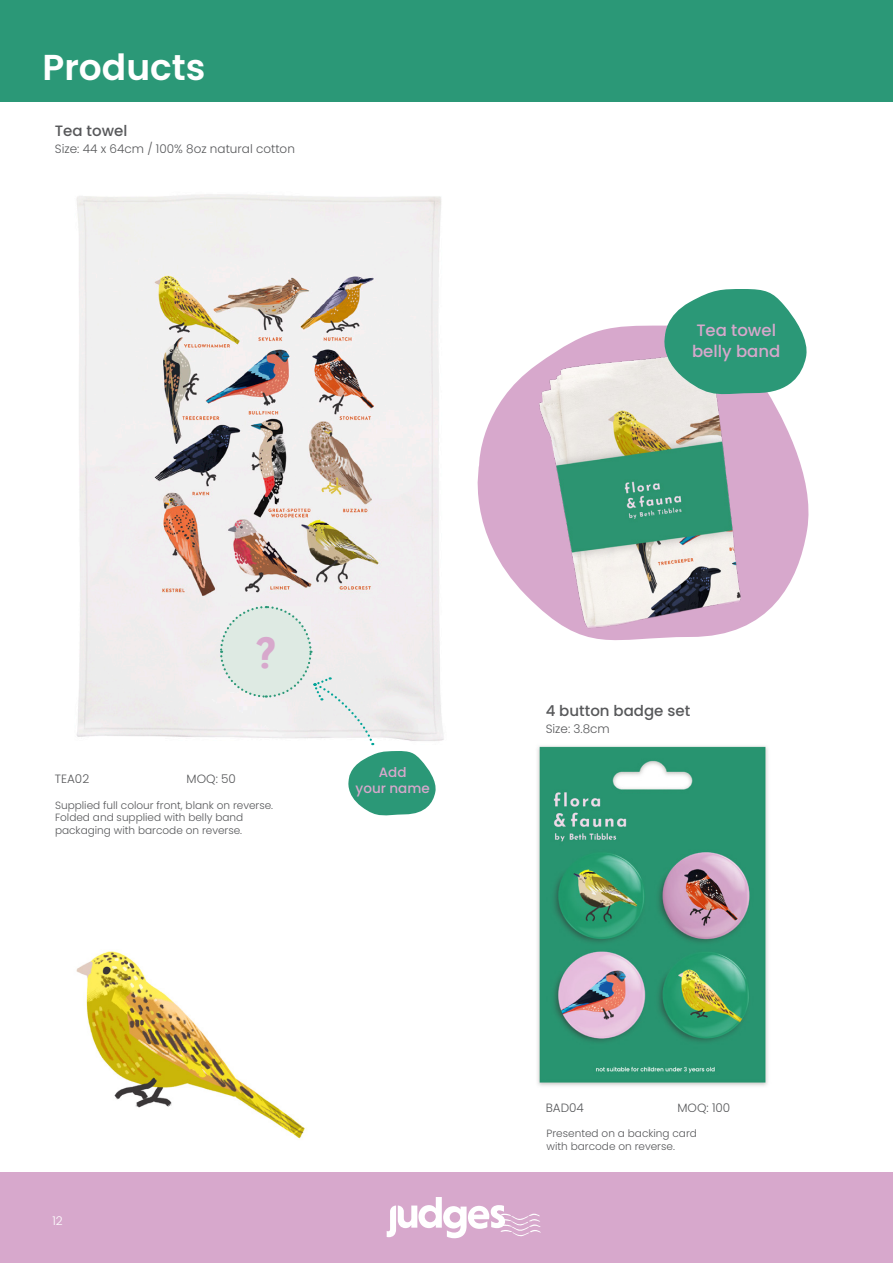
<style>
.page{position:relative;width:893px;height:1263px;background:#fff}
.page>*{position:absolute;margin:0;border:0;box-sizing:border-box;transform-origin:0 0}
.t1{font:700 42px "Josefin Sans";color:#d7a8cc}
.t2{font:600 36px "Poppins";color:#fff}
.t3{font:500 16.5px "Poppins";color:#d7a8cc}
.Product_Title{font:500 15px "Poppins";color:#57585a}
.t4{font:500 13.5px "Poppins";color:#d7a8cc}
.Product_Dims{font:300 12px "Poppins";color:#57585a}
.Product_Details{font:300 12px "Poppins";color:#57585a}
.t5{font:300 12px "Poppins";color:#fff}
.Product_Details-2{font:300 10.5px/12.6px "Poppins";color:#57585a}
</style>
<div class="page">
<div style="left:0;top:1172px;width:893px;height:91px;background:#d7a8cc"></div>
<svg style="left:387px;top:1197px;width:154px;height:41px"></svg>
<div style="left:0;top:0;width:893px;height:102px;background:#2b9877"></div>
<svg style="left:477px;top:326px;width:332px;height:315px;fill:#d7a8cc"></svg>
<img style="left:518px;top:349px;width:244px;height:290px">
<svg style="left:659px;top:289px;width:150px;height:111px"></svg>
<img style="left:537px;top:746px;width:231px;height:340px">
<img style="left:76px;top:194px;width:368px;height:552px">
<img style="left:76px;top:951px;width:229px;height:188px">
<svg style="left:348px;top:751px;width:88px;height:65px"></svg>
<svg style="left:219px;top:605px;width:155px;height:140px"></svg>
<p class="t2" style="left:43px;top:47px;width:164px">Products</p>
<p class="Product_Title" style="left:55px;top:122px;width:74px">Tea towel</p>
<p class="Product_Dims" style="left:55px;top:142px;width:242px">Size: 44 x 64cm / 100% 8oz natural cotton</p>
<p class="t1" style="left:256px;top:615px;width:21px">?</p>
<p class="Product_Details" style="left:55px;top:772px;width:36px">TEA02</p>
<p class="Product_Details" style="left:187px;top:772px;width:51px">MOQ: 50</p>
<p class="Product_Details-2" style="left:55px;top:799px;width:220px">Supplied full colour front, blank on reverse.</p>
<p class="Product_Details-2" style="left:55px;top:811px;width:190px">Folded and supplied with belly band</p>
<p class="Product_Details-2" style="left:55px;top:824px;width:189px">packaging with barcode on reverse.</p>
<p class="t4" style="left:379px;top:764px;width:29px">Add</p>
<p class="t4" style="left:356px;top:781px;width:76px">your name</p>
<p class="t5" style="left:52px;top:1214px;width:12px">12</p>
<p class="t3" style="left:696px;top:321px;width:81px">Tea towel</p>
<p class="t3" style="left:692px;top:342px;width:90px">belly band</p>
<p class="Product_Title" style="left:546px;top:701px;width:146px">4 button badge set</p>
<p class="Product_Dims" style="left:546px;top:722px;width:66px">Size: 3.8cm</p>
<p class="Product_Details" style="left:546px;top:1101px;width:40px">BAD04</p>
<p class="Product_Details" style="left:677px;top:1101px;width:54px">MOQ: 100</p>
<p class="Product_Details-2" style="left:547px;top:1127px;width:152px">Presented on a backing card with barcode on reverse.</p>
</div>
